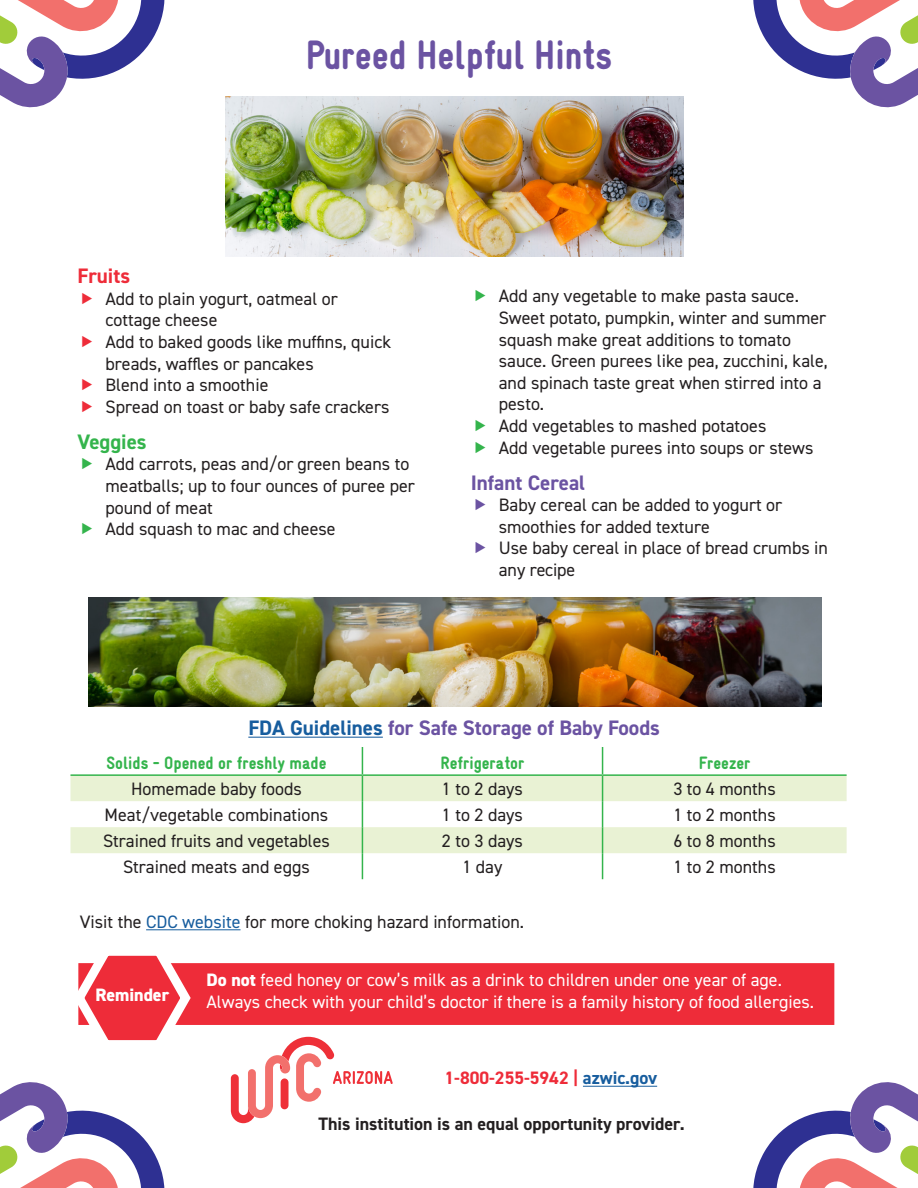
<style>
.page{position:relative;width:918px;height:1188px;background:#fff}
.page>*{position:absolute;margin:0;border:0;box-sizing:border-box;transform-origin:0 0}
.t1{font:900 41.25px "Gravur Condensed";color:#6b53a2;scale:.95 1}
.heading_1{font:700 21px "DIN2014";color:#6b53a2}
.heading_1-2{font:700 21px "DIN2014";color:#34b44c}
.heading_1-3{font:700 21px "DIN2014";color:#ee2c39}
.Pa5{font:18px/21.6px "DIN2014";color:#231f20}
.t2{font:18px "DIN2014";color:#fff}
.t3{font:900 18px "Gravur Condensed";color:#34b44c}
.Default{font:700 18px "DIN2014";color:#231f20}
.t4{font:700 18px "DIN2014";color:#ee2c39}
.t5{font:800 18px "DIN2014";color:#fff}
.s1{color:#175d9e}
.s2{font-weight:800}
</style>
<div class="page">
<svg style="left:753px;top:1082px;width:165px;height:106px"></svg>
<svg style="left:0;top:0;width:165px;height:108px"></svg>
<svg style="left:753px;top:0;width:165px;height:108px"></svg>
<svg style="left:70px;top:776px;width:777px;height:77px;fill:#e9f2d4"></svg>
<svg style="left:362px;top:747px;width:1px;height:132px"></svg>
<svg style="left:602px;top:747px;width:1px;height:132px"></svg>
<hr style="left:70px;top:774px;width:292px;height:2px;background:#34b44c">
<hr style="left:362px;top:774px;width:241px;height:2px;background:#34b44c">
<hr style="left:603px;top:774px;width:244px;height:2px;background:#34b44c">
<svg style="left:231px;top:1037px;width:162px;height:86px"></svg>
<hr style="left:583px;top:1086px;width:74px;height:1px;background:#175d9e">
<img style="left:225px;top:97px;width:458px;height:159px">
<div style="left:78px;top:963px;width:756px;height:62px;background:#ee2c39;border:2px solid #ee2c39"></div>
<svg style="left:0;top:955px;width:196px;height:233px"></svg>
<img style="left:88px;top:597px;width:734px;height:109px">
<hr style="left:146px;top:929px;width:95px;height:1px;background:#175d9e">
<hr style="left:248px;top:737px;width:135px;height:1px;background:#175d9e">
<p class="t1" style="left:306px;top:32px;width:324px">Pureed Helpful Hints</p>
<p class="heading_1-3" style="left:77px;top:262px;width:54px">Fruits</p>
<p class="Pa5" style="left:106px;top:287px;width:234px">Add to plain yogurt, oatmeal or cottage cheese</p>
<p class="Pa5" style="left:106px;top:331px;width:287px">Add to baked goods like muffins, quick breads, waffles or pancakes</p>
<p class="Pa5" style="left:106px;top:374px;width:164px">Blend into a smoothie</p>
<p class="Pa5" style="left:106px;top:395px;width:286px">Spread on toast or baby safe crackers</p>
<p class="heading_1-2" style="left:77px;top:428px;width:71px">Veggies</p>
<p class="Pa5" style="left:106px;top:453px;width:311px">Add carrots, peas and/or green beans to meatballs; up to four ounces of puree per pound of meat</p>
<p class="Pa5" style="left:106px;top:518px;width:232px">Add squash to mac and cheese</p>
<p class="Pa5" style="left:499px;top:285px;width:330px">Add any vegetable to make pasta sauce.<br>Sweet potato, pumpkin, winter and summer squash make great additions to tomato sauce. Green purees like pea, zucchini, kale, and spinach taste great when stirred into a pesto.</p>
<p class="Pa5" style="left:499px;top:415px;width:269px">Add vegetables to mashed potatoes</p>
<p class="Pa5" style="left:499px;top:436px;width:316px">Add vegetable purees into soups or stews</p>
<p class="heading_1" style="left:471px;top:468px;width:116px">Infant Cereal</p>
<p class="Pa5" style="left:499px;top:494px;width:285px">Baby cereal can be added to yogurt or smoothies for added texture</p>
<p class="Pa5" style="left:499px;top:537px;width:331px">Use baby cereal in place of bread crumbs in any recipe</p>
<p class="heading_1" style="left:248px;top:714px;width:413px"><span class="s1">FDA Guidelines</span> for Safe Storage of Baby Foods</p>
<p class="t3" style="left:106px;top:753px;width:222px">Solids - Opened or freshly made</p>
<p class="t3" style="left:440px;top:753px;width:86px">Refrigerator</p>
<p class="t3" style="left:699px;top:753px;width:53px">Freezer</p>
<p class="Pa5" style="left:131px;top:778px;width:172px">Homemade baby foods</p>
<p class="Pa5" style="left:442px;top:778px;width:83px">1 to 2 days</p>
<p class="Pa5" style="left:673px;top:778px;width:104px">3 to 4 months</p>
<p class="Pa5" style="left:105px;top:804px;width:225px">Meat/vegetable combinations</p>
<p class="Pa5" style="left:442px;top:804px;width:83px">1 to 2 days</p>
<p class="Pa5" style="left:673px;top:804px;width:104px">1 to 2 months</p>
<p class="Pa5" style="left:103px;top:830px;width:228px">Strained fruits and vegetables</p>
<p class="Pa5" style="left:442px;top:830px;width:83px">2 to 3 days</p>
<p class="Pa5" style="left:673px;top:830px;width:104px">6 to 8 months</p>
<p class="Pa5" style="left:123px;top:856px;width:188px">Strained meats and eggs</p>
<p class="Pa5" style="left:462px;top:856px;width:42px">1 day</p>
<p class="Pa5" style="left:673px;top:856px;width:104px">1 to 2 months</p>
<p class="Pa5" style="left:80px;top:911px;width:446px">Visit the <span class="s1">CDC website</span> for more choking hazard information.</p>
<p class="t5" style="left:95px;top:983px;width:75px">Reminder</p>
<p class="t2" style="left:206px;top:969px;width:577px"><span class="s2">Do not</span> feed honey or cow’s milk as a drink to children under one year of age.</p>
<p class="t2" style="left:206px;top:990px;width:609px">Always check with your child’s doctor if there is a family history of food allergies.</p>
<p class="t4" style="left:445px;top:1066px;width:214px">1-800-255-5942 | <span class="s1">azwic.gov</span></p>
<p class="Default" style="left:318px;top:1112px;width:368px">This institution is an equal opportunity provider.</p>
</div>
